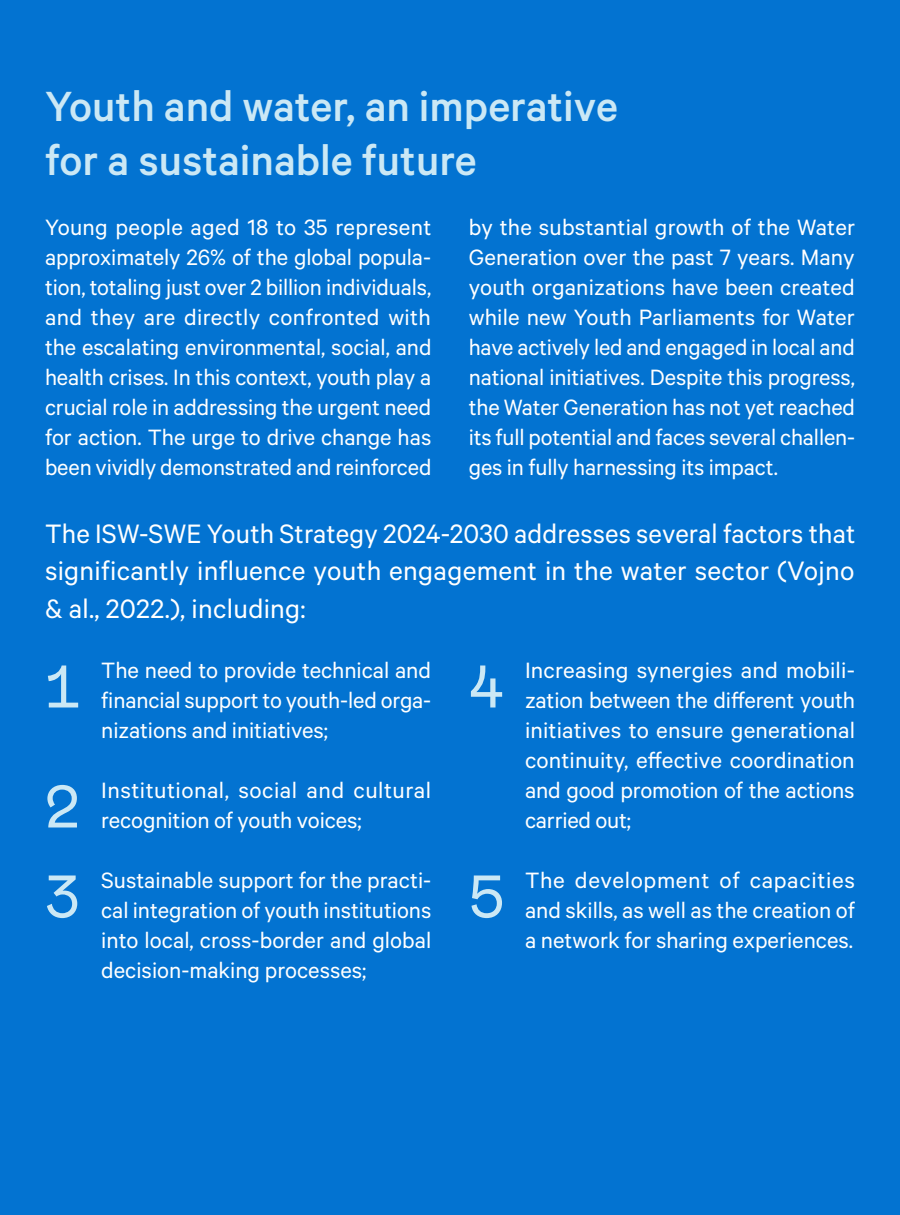
<style>
.page{position:relative;width:900px;height:1215px;background:#0373d1}
.page>*{position:absolute;margin:0;border:0;box-sizing:border-box;transform-origin:0 0}
.t1{font:60px "Mabry Mono Pro";color:#cbe8f5}
.t2{font:500 47.5px/53.8px "Calibre";color:#cbe8f5}
.t3{font:30px/37.5px "Calibre";letter-spacing:.01em;color:#fff;text-align:justify}
.t4{font:25px/30px "Calibre";letter-spacing:-.005em;color:#fff;text-align:justify}
.t5{font:25px/30px "Calibre";letter-spacing:.015em;color:#fff}
</style>
<div class="page">
<h2 class="t2" style="left:45px;top:78px;width:574px">Youth and water, an imperative for a sustainable future</h2>
<p class="t4" style="left:45px;top:211px;width:388px">Young people aged 18 to 35 represent approximately 26% of the global popula&shy;tion, totaling just over 2 billion individuals, and they are directly confronted with the escalating environmental, social, and health crises. In this context, youth play a crucial role in addressing the urgent need for action. The urge to drive change has been vividly demonstrated and reinforced</p>
<p class="t4" style="left:469px;top:211px;width:388px">by the substantial growth of the Water Generation over the past 7 years. Many youth organizations have been created while new Youth Parliaments for Water have actively led and engaged in local and national initiatives. Despite this progress, the Water Generation has not yet reached its full potential and faces several challen&shy;ges in fully harnessing its impact.</p>
<p class="t3" style="left:45px;top:513px;width:812px">The ISW-SWE Youth Strategy 2024-2030 addresses several factors that significantly influence youth engagement in the water sector (Vojno &amp; al., 2022.), including:</p>
<h1 class="t1" style="left:45px;top:651px;width:38px">1</h1>
<p class="t4" style="left:101px;top:654px;width:332px">The need to provide technical and financial support to youth-led orga&shy;nizations and initiatives;</p>
<h1 class="t1" style="left:45px;top:771px;width:38px">2</h1>
<p class="t5" style="left:101px;top:774px;width:331px">Institutional, social and cultural recognition of youth voices;</p>
<h1 class="t1" style="left:45px;top:861px;width:38px">3</h1>
<p class="t4" style="left:101px;top:864px;width:332px">Sustainable support for the practi&shy;cal integration of youth institutions into local, cross-border and global decision-making processes;</p>
<h1 class="t1" style="left:469px;top:651px;width:37px">4</h1>
<p class="t4" style="left:525px;top:654px;width:332px">Increasing synergies and mobili&shy;zation between the different youth initiatives to ensure generational continuity, effective coordination and good promotion of the actions carried out;</p>
<h1 class="t1" style="left:469px;top:861px;width:37px">5</h1>
<p class="t4" style="left:525px;top:864px;width:331px">The development of capacities and skills, as well as the creation of a network for sharing experiences.</p>
</div>
